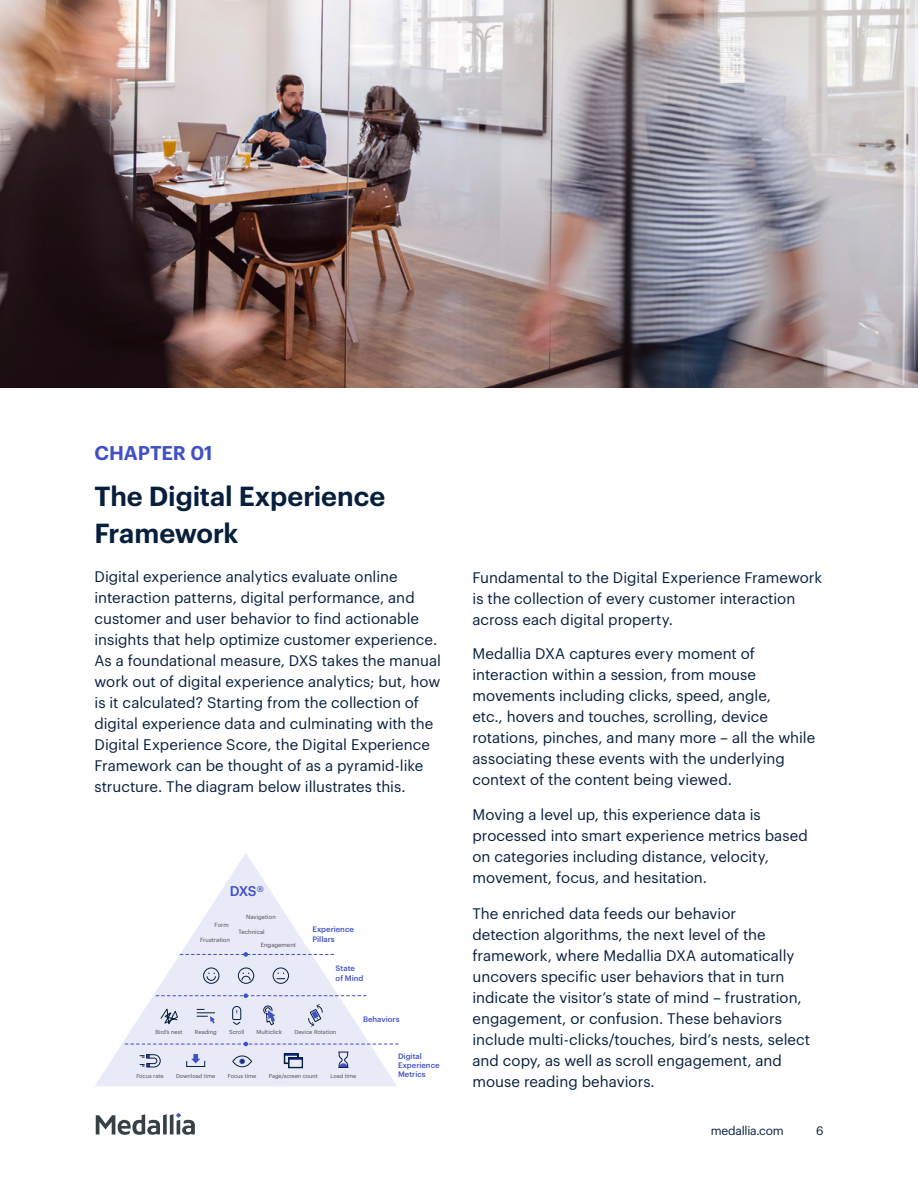
<style>
.page{position:relative;width:918px;height:1188px;background:#fff}
.page>*{position:absolute;margin:0;border:0;box-sizing:border-box;transform-origin:0 0}
.t1{font:600 27px/37.5px "Graphik";letter-spacing:-.005em;color:#071e3c}
.t2{font:600 19.5px "Graphik";letter-spacing:-.005em;color:#4050c6}
.t3{font:15px/21px "Graphik";color:#071e3c}
.t4{font:500 13.8px "Graphik";color:#4050c5}
.t5{font:12px "Graphik";letter-spacing:-.02em;color:#071e3c}
.t6{font:500 7.8px/9.3px "Graphik";color:#4050c5}
.t7{font:5.85px "Graphik";color:#4a4a4a}
.t8{font:5.7px "Graphik";color:#4a4a4a}
.t9{font:5.55px "Graphik";color:#4a4a4a}
</style>
<div class="page">
<img style="left:0;top:0;width:918px;height:388px">
<svg style="left:95px;top:853px;width:302px;height:233px"></svg>
<svg style="left:191px;top:1054px;width:9px;height:7px"></svg>
<div style="left:186px;top:1061px;width:19px;height:6px;border:1px solid #071e3c"></div>
<svg style="left:232px;top:1055px;width:20px;height:12px"></svg>
<svg style="left:284px;top:1053px;width:19px;height:15px"></svg>
<svg style="left:338px;top:1052px;width:10px;height:16px"></svg>
<svg style="left:140px;top:1054px;width:21px;height:14px"></svg>
<svg style="left:203px;top:967px;width:16px;height:17px"></svg>
<svg style="left:238px;top:967px;width:16px;height:17px"></svg>
<svg style="left:273px;top:967px;width:16px;height:17px"></svg>
<svg style="left:180px;top:952px;width:156px;height:5px"></svg>
<svg style="left:156px;top:993px;width:211px;height:41px;background:#dde0f1"></svg>
<svg style="left:125px;top:1042px;width:274px;height:4px"></svg>
<svg style="left:96px;top:1113px;width:99px;height:22px"></svg>
<h2 class="t2" style="left:94px;top:438px;width:120px">CHAPTER 01</h2>
<h1 class="t1" style="left:94px;top:475px;width:292px">The Digital Experience<br>Framework</h1>
<p class="t3" style="left:94px;top:565px;width:348px">Digital experience analytics evaluate online interaction patterns, digital performance, and customer and user behavior to find actionable insights that help optimize customer experience.<br>As a foundational measure, DXS takes the manual work out of digital experience analytics; but, how is it calculated? Starting from the collection of digital experience data and culminating with the Digital Experience Score, the Digital Experience Framework can be thought of as a pyramid-like structure. The diagram below illustrates this.</p>
<p class="t4" style="left:230px;top:880px;width:36px">DXS®</p>
<p class="t7" style="left:215px;top:920px;width:16px">Form</p>
<p class="t7" style="left:200px;top:936px;width:31px">Frustration</p>
<p class="t7" style="left:246px;top:912px;width:31px">Navigation</p>
<p class="t7" style="left:239px;top:928px;width:28px">Technical</p>
<p class="t7" style="left:261px;top:940px;width:37px">Engagement</p>
<p class="t6" style="left:312px;top:924px;width:43px">Experience<br>Pillars</p>
<p class="t6" style="left:336px;top:963px;width:29px">State of Mind</p>
<p class="t6" style="left:363px;top:1013px;width:38px">Behaviors</p>
<p class="t6" style="left:398px;top:1051px;width:43px">Digital<br>Experience<br>Metrics</p>
<p class="t8" style="left:155px;top:1028px;width:29px">Bird’s nest</p>
<p class="t8" style="left:195px;top:1028px;width:23px">Reading</p>
<p class="t8" style="left:229px;top:1028px;width:17px">Scroll</p>
<p class="t8" style="left:257px;top:1028px;width:27px">Multiclick</p>
<p class="t8" style="left:294px;top:1028px;width:43px">Device Rotation</p>
<p class="t9" style="left:136px;top:1072px;width:29px">Focus rate</p>
<p class="t9" style="left:176px;top:1072px;width:41px">Download time</p>
<p class="t9" style="left:228px;top:1072px;width:30px">Focus time</p>
<p class="t9" style="left:269px;top:1072px;width:51px">Page/screen count</p>
<p class="t9" style="left:330px;top:1072px;width:27px">Load time</p>
<p class="t3" style="left:472px;top:565px;width:351px">Fundamental to the Digital Experience Framework is the collection of every customer interaction across each digital property.</p>
<p class="t3" style="left:472px;top:642px;width:344px">Medallia DXA captures every moment of interaction within a session, from mouse movements including clicks, speed, angle,<br>etc., hovers and touches, scrolling, device rotations, pinches, and many more – all the while associating these events with the underlying context of the content being viewed.</p>
<p class="t3" style="left:472px;top:802px;width:337px">Moving a level up, this experience data is processed into smart experience metrics based on categories including distance, velocity, movement, focus, and hesitation.</p>
<p class="t3" style="left:472px;top:902px;width:339px">The enriched data feeds our behavior<br>detection algorithms, the next level of the framework, where Medallia DXA automatically uncovers specific user behaviors that in turn indicate the visitor’s state of mind – frustration, engagement, or confusion. These behaviors include multi-clicks/touches, bird’s nests, select and copy, as well as scroll engagement, and mouse reading behaviors.</p>
<p class="t5" style="left:711px;top:1121px;width:74px">medallia.com</p>
<p class="t5" style="left:816px;top:1121px;width:9px">6</p>
</div>
